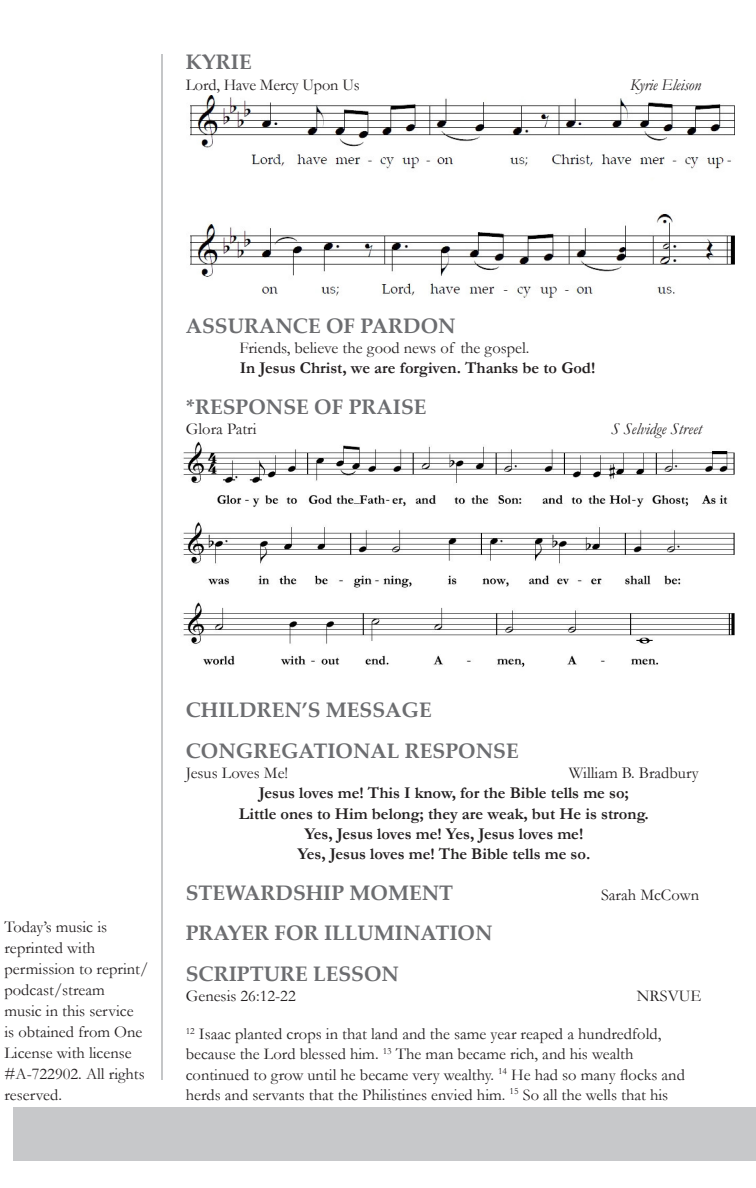
<style>
.page{position:relative;width:756px;height:1188px;background:#fff}
.page>*{position:absolute;margin:0;border:0;box-sizing:border-box;transform-origin:0 0}
.t1{font:700 21px "Palatino Linotype";color:#6c6d70}
.t2{font:16.5px/21px "Garamond";color:#231f20}
.t3{font:700 16.5px "Garamond";color:#231f20}
.t4{font:italic 16.5px "Garamond";color:#231f20}
</style>
<div class="page">
<div style="left:14px;top:1107px;width:742px;height:54px;background:#c7c8ca"></div>
<hr style="left:161px;top:54px;width:2px;height:1026px;background:#939598">
<img style="left:183px;top:441px;width:552px;height:227px">
<img style="left:190px;top:96px;width:545px;height:202px">
<p class="t1" style="left:186px;top:47px;width:68px">KYRIE</p>
<p class="t2" style="left:186px;top:74px;width:175px">Lord, Have Mercy Upon Us</p>
<p class="t4" style="left:630px;top:73px;width:73px">Kyrie Eleison</p>
<p class="t1" style="left:186px;top:311px;width:271px">ASSURANCE OF PARDON</p>
<p class="t2" style="left:239px;top:337px;width:292px">Friends, believe the good news of the gospel.</p>
<p class="t3" style="left:240px;top:357px;width:357px">In Jesus Christ, we are forgiven. Thanks be to God!</p>
<p class="t1" style="left:186px;top:392px;width:242px">*RESPONSE OF PRAISE</p>
<p class="t2" style="left:186px;top:418px;width:72px">Glora Patri</p>
<p class="t4" style="left:611px;top:417px;width:92px">S Selvidge Street</p>
<p class="t2" style="left:4px;top:916px;width:104px">Today’s music is</p>
<p class="t2" style="left:4px;top:937px;width:92px">reprinted with</p>
<p class="t2" style="left:4px;top:958px;width:145px">permission to reprint/ podcast/stream</p>
<p class="t2" style="left:4px;top:1000px;width:142px">music in this service is obtained from One<br>License with license #A-722902. All rights reserved.</p>
<p class="t1" style="left:186px;top:695px;width:248px">CHILDREN’S MESSAGE</p>
<p class="t1" style="left:186px;top:736px;width:335px">CONGREGATIONAL RESPONSE</p>
<p class="t2" style="left:186px;top:762px;width:104px">Jesus Loves Me!</p>
<p class="t2" style="left:569px;top:762px;width:132px">William B. Bradbury</p>
<p class="t3" style="left:259px;top:782px;width:372px">Jesus loves me! This I know, for the Bible tells me so;</p>
<p class="t3" style="left:239px;top:802px;width:411px">Little ones to Him belong; they are weak, but He is strong.</p>
<p class="t3" style="left:304px;top:822px;width:280px">Yes, Jesus loves me! Yes, Jesus loves me!</p>
<p class="t3" style="left:297px;top:843px;width:295px">Yes, Jesus loves me! The Bible tells me so.</p>
<p class="t1" style="left:186px;top:878px;width:269px">STEWARDSHIP MOMENT</p>
<p class="t2" style="left:601px;top:884px;width:100px">Sarah McCown</p>
<p class="t1" style="left:186px;top:918px;width:308px">PRAYER FOR ILLUMINATION</p>
<p class="t1" style="left:186px;top:959px;width:215px">SCRIPTURE LESSON</p>
<p class="t2" style="left:186px;top:985px;width:111px">Genesis 26:12-22</p>
<p class="t2" style="left:637px;top:985px;width:66px">NRSVUE</p>
<p class="t2" style="left:186px;top:1023px;width:477px"><sup>12</sup> Isaac planted crops in that land and the same year reaped a hundredfold,</p>
<p class="t2" style="left:186px;top:1043px;width:449px">because the Lord blessed him. <sup>13</sup> The man became rich, and his wealth</p>
<p class="t2" style="left:186px;top:1064px;width:501px;line-height:20.2px">continued to grow until he became very wealthy. <sup>14</sup> He had so many flocks and herds and servants that the Philistines envied him. <sup>15</sup> So all the wells that his</p>
</div>
